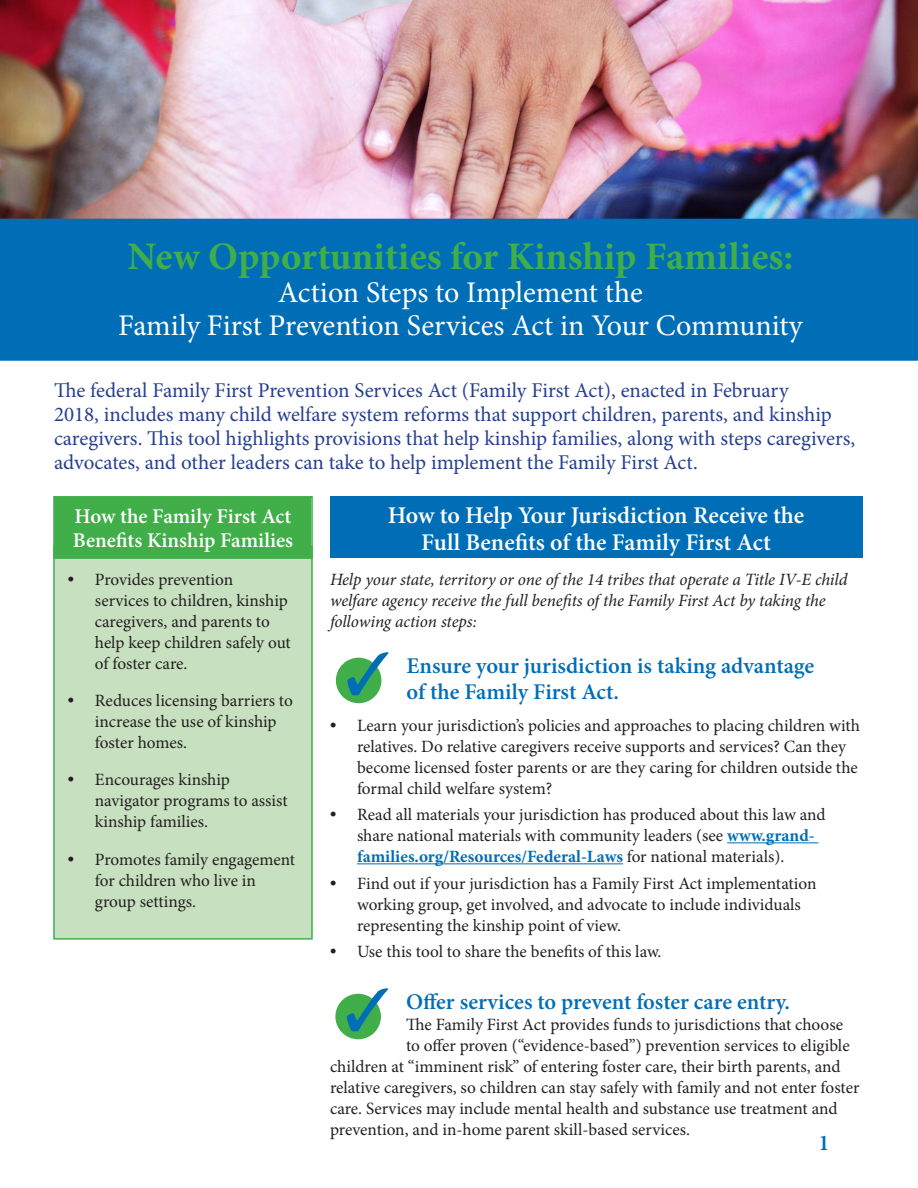
<style>
.page{position:relative;width:918px;height:1188px;background:#fff}
.page>*{position:absolute;margin:0;border:0;box-sizing:border-box;transform-origin:0 0}
.Body_text{font:700 39px "Minion Pro";color:#40ae49}
.Body_text-2{font:30px "Minion Pro";color:#fff}
.Heading_1{font:600 24px/27px "Minion Pro";color:#fff;text-align:center}
.Heading_1-2{font:600 22.5px/25.5px "Minion Pro";color:#006eb6}
.Body_text-3{font:21px/24px "Minion Pro";color:#253f8e}
.Heading_1-3{font:600 21px/24px "Minion Pro";color:#fff}
.Body_text-4{font:17.25px/21px "Minion Pro";color:#231f20}
.Body_text-5{font:italic 17.25px/21px "Minion Pro";letter-spacing:-.01em;color:#231f20}
.s1{font-family:"Times";font-size:18px}
.s2{font-weight:700;color:#006eb6}
</style>
<div class="page">
<div style="left:53px;top:545px;width:260px;height:395px;background:#c7e0bf;border:2px solid #40ae49"></div>
<div style="left:55px;top:498px;width:256px;height:60px;background:#40ae49"></div>
<div style="left:53px;top:496px;width:260px;height:63px;border:2px solid #40ae49"></div>
<hr style="left:727px;top:842px;width:91px;height:1px;background:#006eb6">
<hr style="left:357px;top:863px;width:266px;height:1px;background:#006eb6">
<div style="left:330px;top:497px;width:532px;height:61px;background:#006eb6"></div>
<img style="left:0;top:0;width:918px;height:219px">
<div style="left:0;top:219px;width:918px;height:142px;background:#006eb6"></div>
<div style="left:336px;top:658px;width:45px;height:45px;background:#40ae49;border-radius:50%"></div>
<div style="left:335px;top:994px;width:46px;height:45px;background:#40ae49;border-radius:50%"></div>
<svg style="left:347px;top:657px;width:35px;height:38px"></svg>
<svg style="left:347px;top:993px;width:34px;height:38px"></svg>
<p class="Body_text" style="left:127px;top:229px;width:667px">New Opportunities for Kinship Families:</p>
<p class="Body_text-2" style="left:278px;top:272px;width:367px">Action Steps to Implement the</p>
<p class="Body_text-2" style="left:118px;top:305px;width:686px">Family First Prevention Services Act in Your Community</p>
<p class="Body_text-3" style="left:54px;top:378px;width:803px">The federal Family First Prevention Services Act (Family First Act), enacted in February<br>2018, includes many child welfare system reforms that support children, parents, and kinship caregivers. This tool highlights provisions that help kinship families, along with steps caregivers, advocates, and other leaders can take to help implement the Family First Act.</p>
<p class="Heading_1-3" style="left:73px;top:504px;width:222px">How the Family First Act<br>Benefits Kinship Families</p>
<p class="Body_text-4" style="left:95px;top:569px;width:198px;text-indent:-27px"><span class="s1">•</span> Provides prevention services to children, kinship caregivers, and parents to help keep children safely out of foster care.</p>
<p class="Body_text-4" style="left:95px;top:690px;width:199px;text-indent:-27px"><span class="s1">•</span> Reduces licensing barriers to increase the use of kinship foster homes.</p>
<p class="Body_text-4" style="left:95px;top:769px;width:194px;text-indent:-27px"><span class="s1">•</span> Encourages kinship navigator programs to assist kinship families.</p>
<p class="Body_text-4" style="left:95px;top:849px;width:202px;text-indent:-27px"><span class="s1">•</span> Promotes family engagement for children who live in group settings.</p>
<p class="Heading_1" style="left:388px;top:501px;width:418px">How to Help Your Jurisdiction Receive the<br>Full Benefits of the Family First Act</p>
<p class="Body_text-5" style="left:330px;top:569px;width:519px">Help your state, territory or one of the 14 tribes that operate a Title IV-E child welfare agency receive the full benefits of the Family First Act by taking the following action steps:</p>
<p class="Heading_1-2" style="left:407px;top:653px;width:409px">Ensure your jurisdiction is taking advantage of the Family First Act.</p>
<p class="Body_text-4" style="left:357px;top:715px;width:505px;text-indent:-27px"><span class="s1">•</span> Learn your jurisdiction’s policies and approaches to placing children with relatives. Do relative caregivers receive supports and services? Can they become licensed foster parents or are they caring for children outside the formal child welfare system?</p>
<p class="Body_text-4" style="left:357px;top:804px;width:470px;text-indent:-27px"><span class="s1">•</span> Read all materials your jurisdiction has produced about this law and share national materials with community leaders (see <span class="s2">www.grand&shy;families.org/Resources/Federal-Laws</span> for national materials).</p>
<p class="Body_text-4" style="left:357px;top:873px;width:461px;text-indent:-27px"><span class="s1">•</span> Find out if your jurisdiction has a Family First Act implementation working group, get involved, and advocate to include individuals representing the kinship point of view.</p>
<p class="Body_text-4" style="left:330px;top:941px;width:333px"><span class="s1">•</span> Use this tool to share the benefits of this law.</p>
<p class="Heading_1-2" style="left:406px;top:989px;width:386px">Offer services to prevent foster care entry.</p>
<p class="Body_text-4" style="left:406px;top:1014px;width:439px">The Family First Act provides funds to jurisdictions that choose</p>
<p class="Body_text-4" style="left:406px;top:1035px;width:445px">to offer proven (“evidence-based”) prevention services to eligible</p>
<p class="Body_text-4" style="left:330px;top:1056px;width:512px">children at “imminent risk” of entering foster care, their birth parents, and</p>
<p class="Body_text-4" style="left:330px;top:1077px;width:531px">relative caregivers, so children can stay safely with family and not enter foster</p>
<p class="Body_text-4" style="left:330px;top:1098px;width:509px">care. Services may include mental health and substance use treatment and</p>
<p class="Body_text-4" style="left:330px;top:1119px;width:362px">prevention, and in-home parent skill-based services.</p>
<h3 class="Heading_1-2" style="left:819px;top:1130px;width:13px">1</h3>
</div>
